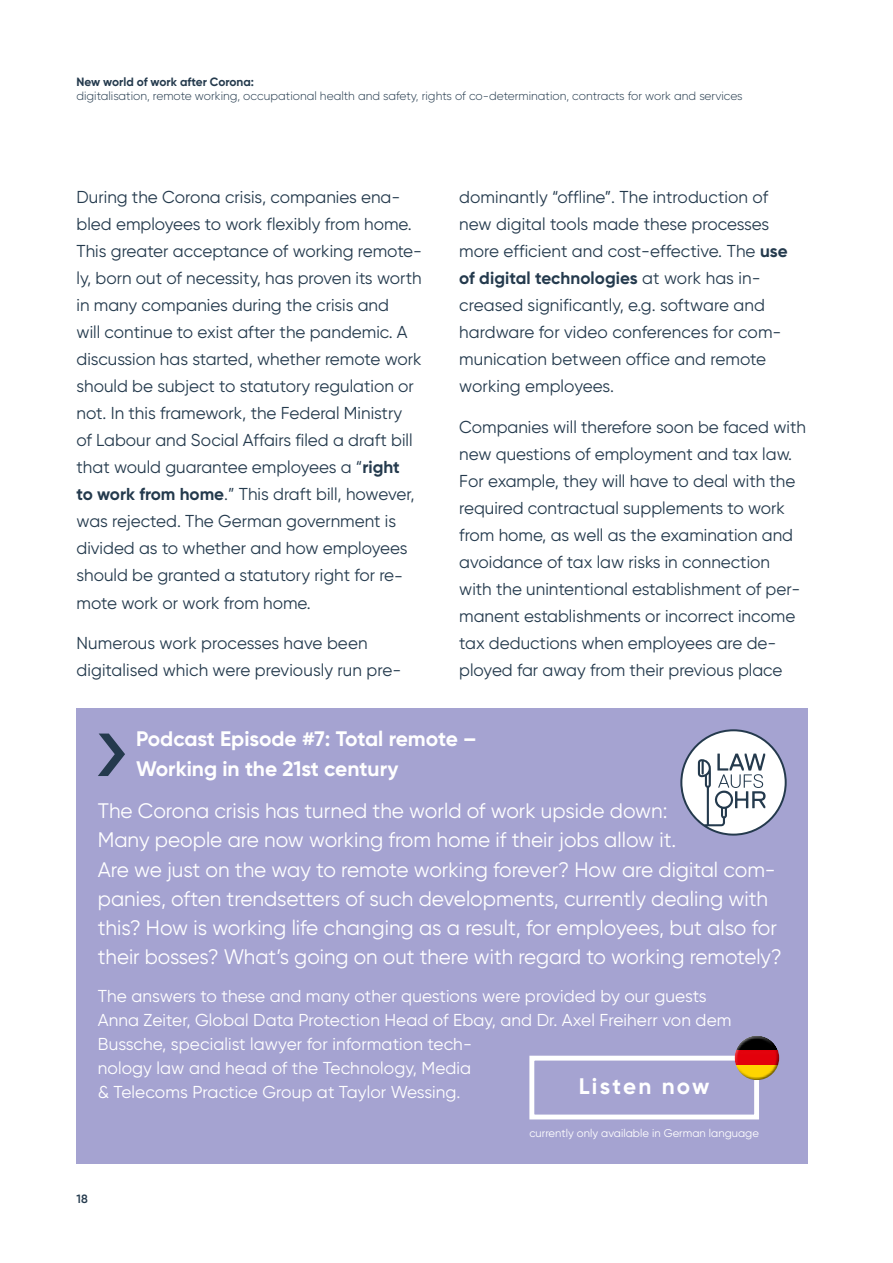
<style>
.page{position:relative;width:893px;height:1263px;background:#fff}
.page>*{position:absolute;margin:0;border:0;box-sizing:border-box;transform-origin:0 0}
.t1{font:700 22.5px "Gilroy";letter-spacing:.1em;color:#fff}
.t2{font:21px/29.2px "Gilroy";color:#fff}
.t3{font:700 21px/30px "Gilroy";color:#fff}
.t4{font:17.25px/27px "Gilroy";color:#243a4d}
.t5{font:17.25px/24px "Gilroy";letter-spacing:.005em;color:#fff}
.t6{font:300 12px "Gilroy";color:#243a4d}
.t7{font:700 12px "Gilroy";color:#243a4d}
.t8{font:600 12px "Gilroy";color:#243a4d}
.t9{font:11.25px "Gilroy";color:#fff}
.s1{font-weight:700}
</style>
<div class="page">
<div style="left:77px;top:708px;width:731px;height:455px;background:#a5a3d1"></div>
<svg style="left:98px;top:733px;width:27px;height:43px"></svg>
<div style="left:529px;top:1056px;width:230px;height:63px;border:5px solid #fff"></div>
<svg style="left:680px;top:729px;width:107px;height:107px"></svg>
<div style="left:731px;top:1031px;width:48px;height:39px;background:#fff;opacity:.5"></div>
<div style="left:734px;top:1042px;width:49px;height:39px;background:#000;opacity:.5"></div>
<p class="t7" style="left:77px;top:74px;width:179px">New world of work after Corona:</p>
<p class="t6" style="left:77px;top:88px;width:668px">digitalisation, remote working, occupational health and safety, rights of co-determination, contracts for work and services</p>
<p class="t4" style="left:77px;top:184px;width:347px">During the Corona crisis, companies ena&shy;bled employees to work flexibly from home.<br>This greater acceptance of working remote&shy;ly, born out of necessity, has proven its worth in many companies during the crisis and<br>will continue to exist after the pandemic. A discussion has started, whether remote work should be subject to statutory regulation or not. In this framework, the Federal Ministry<br>of Labour and Social Affairs filed a draft bill that would guarantee employees a “<span class="s1">right<br>to work from home</span>.” This draft bill, however, was rejected. The German government is divided as to whether and how employees should be granted a statutory right for re&shy;mote work or work from home.</p>
<p class="t4" style="left:77px;top:629px;width:326px">Numerous work processes have been digitalised which were previously run pre-</p>
<p class="t4" style="left:459px;top:184px;width:330px">dominantly “offline”. The introduction of new digital tools made these processes more efficient and cost-effective. The <span class="s1">use of digital technologies</span> at work has in&shy;creased significantly, e.g. software and hardware for video conferences for com&shy;munication between office and remote working employees.</p>
<p class="t4" style="left:459px;top:413px;width:348px">Companies will therefore soon be faced with new questions of employment and tax law.<br>For example, they will have to deal with the required contractual supplements to work from home, as well as the examination and avoidance of tax law risks in connection with the unintentional establishment of per&shy;manent establishments or incorrect income tax deductions when employees are de&shy;ployed far away from their previous place</p>
<p class="t3" style="left:136px;top:724px;width:342px">Podcast Episode #7: Total remote –<br>Working in the 21st century</p>
<p class="t2" style="left:98px;top:796px;width:686px">The Corona crisis has turned the world of work upside down:<br>Many people are now working from home if their jobs allow it.<br>Are we just on the way to remote working forever? How are digital com&shy;panies, often trendsetters of such developments, currently dealing with this? How is working life changing as a result, for employees, but also for their bosses? What’s going on out there with regard to working remotely?</p>
<p class="t5" style="left:98px;top:984px;width:635px">The answers to these and many other questions were provided by our guests Anna Zeiter, Global Data Protection Head of Ebay, and Dr. Axel Freiherr von dem Bussche, specialist lawyer for information tech-<br>nology law and head of the Technology, Media<br>&amp; Telecoms Practice Group at Taylor Wessing.</p>
<h1 class="t1" style="left:579px;top:1072px;width:132px">Listen now</h1>
<p class="t9" style="left:529px;top:1126px;width:231px">currently only available in German language</p>
<p class="t8" style="left:77px;top:1191px;width:13px">18</p>
</div>
